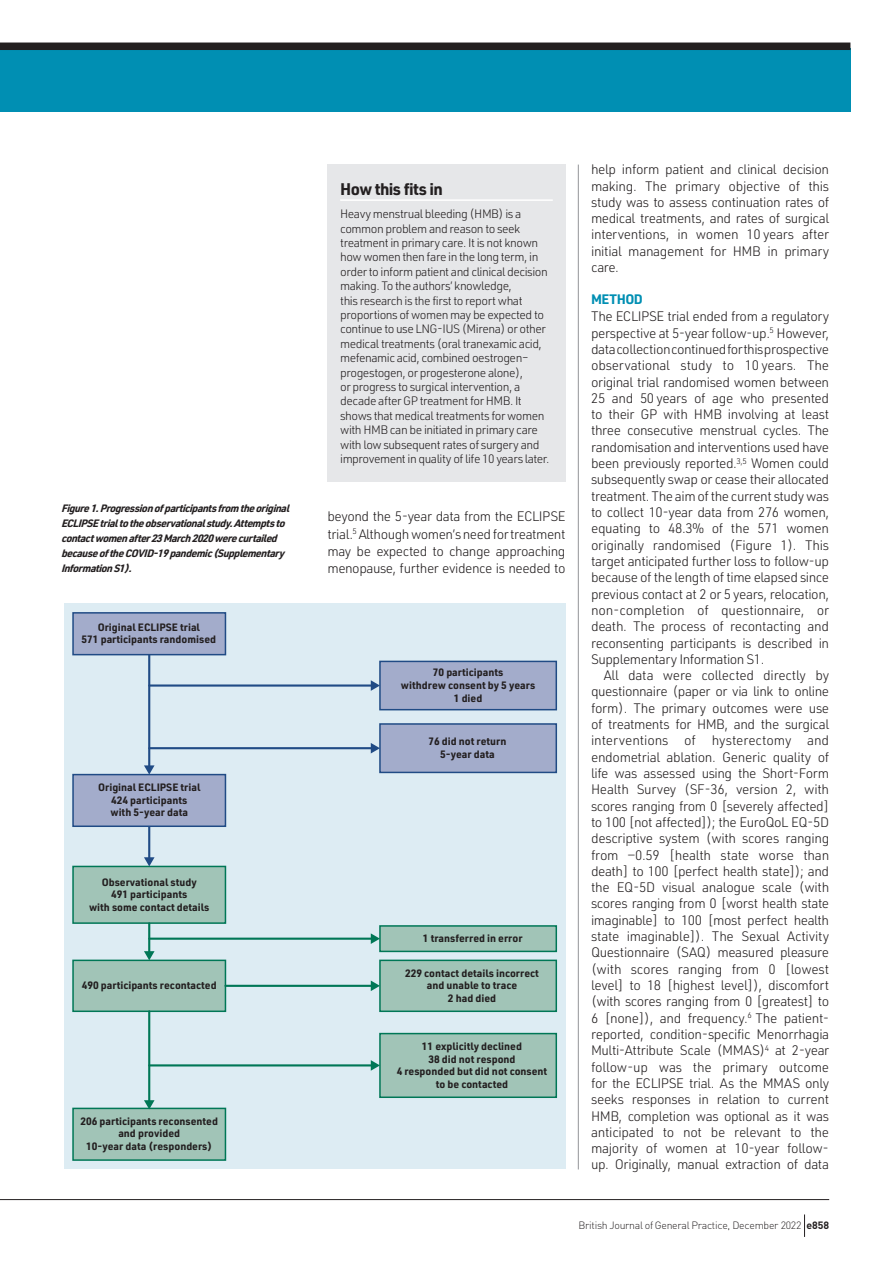
<style>
.page{position:relative;width:893px;height:1263px;background:#fff}
.page>*{position:absolute;margin:0;border:0;box-sizing:border-box;transform-origin:0 0}
.t1{font:700 16.5px "URWDIN";letter-spacing:-.035em;color:#231f20}
.t2{font:300 13.5px/16.4px "URWDIN";letter-spacing:-.035em;color:#231f20;text-align:justify}
.t3{font:700 13.5px "URWDIN";letter-spacing:-.035em;color:#008fb3}
.t4{font:300 12px/14.4px "URWDIN";letter-spacing:-.04em;color:#231f20}
.t5{font:700 10.5px/12.6px "URWDIN";color:#231f20;text-align:center}
.t6{font:italic 700 10.5px/15px "URWDIN";color:#231f20}
.t7{font:300 10.5px "DIN";letter-spacing:-.025em;color:#231f20}
.s1{font-weight:700}
</style>
<div class="page">
<div style="left:0;top:48px;width:850px;height:63px;background:#008fb3"></div>
<div style="left:0;top:43px;width:850px;height:7px;background:#231f20"></div>
<hr style="left:578px;top:165px;width:1px;height:1004px;background:#939598">
<div style="left:327px;top:165px;width:239px;height:317px;background:#e6e7e9"></div>
<hr style="left:340px;top:199px;width:213px;height:2px;background:#fff">
<div style="left:64px;top:603px;width:502px;height:566px;background:#ddecf3"></div>
<div style="left:72px;top:774px;width:154px;height:53px;background:#a3accb;border:2px solid #204b85"></div>
<div style="left:379px;top:661px;width:178px;height:49px;background:#a3accb;border:2px solid #204b85"></div>
<div style="left:72px;top:612px;width:154px;height:43px;background:#a3accb;border:2px solid #204b85"></div>
<div style="left:379px;top:723px;width:178px;height:50px;background:#a3accb;border:2px solid #204b85"></div>
<div style="left:72px;top:866px;width:154px;height:58px;background:#a1c4b7;border:2px solid #007756"></div>
<div style="left:72px;top:959px;width:154px;height:53px;background:#a1c4b7;border:2px solid #007756"></div>
<div style="left:72px;top:1108px;width:154px;height:53px;background:#a1c4b7;border:2px solid #007756"></div>
<div style="left:379px;top:1033px;width:178px;height:65px;background:#a1c4b7;border:2px solid #007756"></div>
<hr style="left:148px;top:655px;width:2px;height:112px;background:#204b85">
<svg style="left:144px;top:765px;width:11px;height:9px"></svg>
<hr style="left:148px;top:826px;width:2px;height:33px;background:#204b85">
<svg style="left:144px;top:857px;width:11px;height:9px"></svg>
<hr style="left:148px;top:923px;width:2px;height:30px;background:#007756">
<svg style="left:144px;top:951px;width:11px;height:9px"></svg>
<hr style="left:148px;top:1011px;width:2px;height:91px;background:#007756">
<svg style="left:144px;top:1100px;width:11px;height:9px"></svg>
<hr style="left:149px;top:1064px;width:223px;height:2px;background:#007756">
<svg style="left:371px;top:1060px;width:9px;height:11px"></svg>
<div style="left:379px;top:925px;width:178px;height:27px;background:#a1c4b7;border:2px solid #007756"></div>
<div style="left:379px;top:959px;width:178px;height:53px;background:#a1c4b7;border:2px solid #007756"></div>
<hr style="left:225px;top:985px;width:147px;height:2px;background:#007756">
<svg style="left:371px;top:980px;width:9px;height:11px"></svg>
<hr style="left:149px;top:684px;width:223px;height:3px;background:#204b85">
<svg style="left:371px;top:680px;width:9px;height:11px"></svg>
<hr style="left:149px;top:747px;width:223px;height:2px;background:#204b85">
<svg style="left:371px;top:743px;width:9px;height:10px"></svg>
<hr style="left:149px;top:937px;width:223px;height:3px;background:#007756">
<svg style="left:371px;top:933px;width:9px;height:11px"></svg>
<hr style="left:0;top:1199px;width:829px;height:1px;background:#231f20">
<svg style="left:804px;top:1214px;width:1px;height:23px"></svg>
<p class="t6" style="left:61px;top:500px;width:233px">Figure1.Progressionofparticipantsfrom theoriginal ECLIPSEtrialtotheobservationalstudy.Attemptsto contactwomenafter23March2020werecurtailed becauseoftheCOVID-19pandemic(Supplementary InformationS1).</p>
<p class="t5" style="left:82px;top:620px;width:136px">Original ECLIPSE trial<br>571 participants randomised</p>
<p class="t5" style="left:98px;top:781px;width:104px">Original ECLIPSE trial<br>424 participants<br>with 5-year data</p>
<p class="t5" style="left:89px;top:875px;width:122px">Observational study<br>491 participants<br>with some contact details</p>
<p class="t5" style="left:82px;top:979px;width:136px">490 participants recontacted</p>
<p class="t5" style="left:80px;top:1114px;width:139px">206 participants reconsented and provided<br>10-year data (responders)</p>
<p class="t1" style="left:340px;top:178px;width:104px">How this fits in</p>
<p class="t4" style="left:340px;top:206px;width:211px">Heavy menstrual bleeding (HMB) is a common problem and reason to seek treatment in primary care. It is not known how women then fare in the long term, in order to inform patient and clinical decision making. To the authors’ knowledge,<br>this research is the first to report what proportions of women may be expected to continue to use LNG-IUS (Mirena) or other medical treatments (oral tranexamic acid, mefenamic acid, combined oestrogen– progestogen, or progesterone alone),<br>or progress to surgical intervention, a decade after GP treatment for HMB. It shows that medical treatments for women with HMB can be initiated in primary care with low subsequent rates of surgery and improvement in quality of life 10 years later.</p>
<p class="t2" style="left:327px;top:507px;width:240px;line-height:17.4px">beyond the 5-year data from the ECLIPSE trial.<sup>5</sup> Although women’s need for treatment may be expected to change approaching menopause, further evidence is needed to</p>
<p class="t5" style="left:401px;top:666px;width:136px">70 participants<br>withdrew consent by 5 years<br>1 died</p>
<p class="t5" style="left:428px;top:735px;width:79px">76 did not return<br>5-year data</p>
<p class="t5" style="left:423px;top:931px;width:101px">1 transferred in error</p>
<p class="t5" style="left:405px;top:966px;width:135px">229 contact details incorrect and unable to trace<br>2 had died</p>
<p class="t5" style="left:397px;top:1039px;width:152px">11 explicitly declined<br>38 did not respond<br>4 responded but did not consent to be contacted</p>
<p class="t2" style="left:591px;top:161px;width:240px">help inform patient and clinical decision making. The primary objective of this study was to assess continuation rates of medical treatments, and rates of surgical interventions, in women 10 years after initial management for HMB in primary care.</p>
<p class="t3" style="left:591px;top:290px;width:53px">METHOD</p>
<p class="t2" style="left:591px;top:308px;width:240px">The ECLIPSE trial ended from a regulatory perspective at 5-year follow-up.<sup>5</sup> However, data collection continued for this prospective observational study to 10 years. The original trial randomised women between 25 and 50 years of age who presented to their GP with HMB involving at least three consecutive menstrual cycles. The randomisation and interventions used have been previously reported.<sup>3,5</sup> Women could subsequently swap or cease their allocated treatment. The aim of the current study was to collect 10-year data from 276 women, equating to 48.3% of the 571 women originally randomised (Figure 1). This target anticipated further loss to follow-up because of the length of time elapsed since previous contact at 2 or 5 years, relocation, non-completion of questionnaire, or death. The process of recontacting and reconsenting participants is described in Supplementary Information S1.</p>
<p class="t2" style="left:591px;top:667px;width:240px;text-indent:13px">All data were collected directly by questionnaire (paper or via link to online form). The primary outcomes were use of treatments for HMB, and the surgical interventions of hysterectomy and endometrial ablation. Generic quality of life was assessed using the Short-Form Health Survey (SF-36, version 2, with scores ranging from 0 [severely affected] to 100 [not affected]); the EuroQoL EQ-5D descriptive system (with scores ranging from −0.59 [health state worse than death] to 100 [perfect health state]); and the EQ-5D visual analogue scale (with scores ranging from 0 [worst health state imaginable] to 100 [most perfect health state imaginable]). The Sexual Activity Questionnaire (SAQ) measured pleasure (with scores ranging from 0 [lowest level] to 18 [highest level]), discomfort (with scores ranging from 0 [greatest] to 6 [none]), and frequency.<sup>6</sup> The patient&shy;reported, condition-specific Menorrhagia Multi-Attribute Scale (MMAS)<sup>4</sup> at 2-year follow-up was the primary outcome for the ECLIPSE trial. As the MMAS only seeks responses in relation to current HMB, completion was optional as it was anticipated to not be relevant to the majority of women at 10-year follow&shy;up. Originally, manual extraction of data</p>
<p class="t7" style="left:578px;top:1219px;width:252px">British Journal of General Practice, December 2022 <span class="s1">e858</span></p>
</div>
